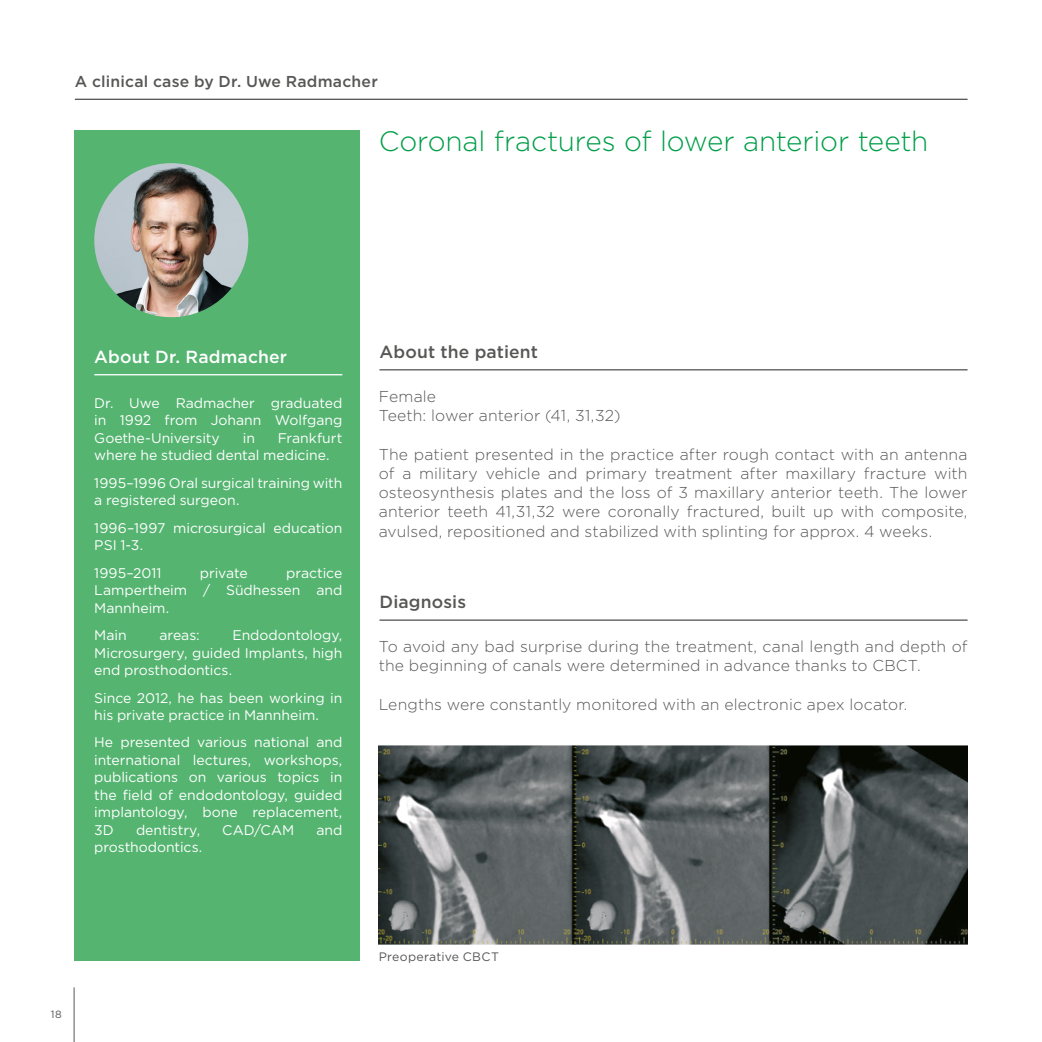
<style>
.page{position:relative;width:1042px;height:1042px;background:#fff}
.page>*{position:absolute;margin:0;border:0;box-sizing:border-box;transform-origin:0 0}
.DS_Fließtext{font:300 28px "Gotham";letter-spacing:-.005em;color:#009e48}
.DS_Headline_2{font:500 17.5px "Gotham";letter-spacing:.01em;color:#575756}
.DS_Headline_2-2{font:500 17.5px "Gotham";letter-spacing:.01em;color:#fff}
.DS_Fließtext-2{font:300 15.75px/19.2px "Gotham";letter-spacing:.01em;color:#575756;text-align:justify}
.DS_Bildunterschrift{font:300 15.75px "Gotham";letter-spacing:.005em;color:#575756}
.DS_Headline_2-3{font:500 15.75px "Gotham";letter-spacing:.015em;color:#575756}
.DS_Bildunterschrift-2{font:14px/17.5px "Gotham";letter-spacing:-.005em;color:#fff;text-align:justify}
.DS_Bildunterschrift-3{font:12.25px "Gotham";letter-spacing:.02em;color:#575756}
.t1{font:10.5px "Gotham";color:#575756}
</style>
<div class="page">
<div style="left:74px;top:130px;width:286px;height:831px;background:#54b470"></div>
<hr style="left:1041px;top:0;width:1px;height:1042px;background:#dbecdc">
<hr style="left:75px;top:99px;width:892px;height:1px;background:#575756">
<hr style="left:379px;top:369px;width:588px;height:1px;background:#575756">
<hr style="left:379px;top:619px;width:588px;height:2px;background:#575756">
<img style="left:94px;top:163px;width:154px;height:154px;border-radius:77px">
<img style="left:379px;top:745px;width:588px;height:199px">
<hr style="left:94px;top:374px;width:248px;height:1px;background:#fff">
<hr style="left:74px;top:987px;width:1px;height:55px;background:#575756">
<p class="DS_Headline_2-3" style="left:75px;top:72px;width:304px">A clinical case by Dr. Uwe Radmacher</p>
<p class="DS_Fließtext" style="left:379px;top:124px;width:551px">Coronal fractures of lower anterior teeth</p>
<p class="DS_Headline_2-2" style="left:94px;top:345px;width:194px">About Dr. Radmacher</p>
<p class="DS_Bildunterschrift-2" style="left:94px;top:394px;width:250px">Dr. Uwe Radmacher graduated in 1992 from Johann Wolfgang Goethe-University</p>
<p class="DS_Bildunterschrift-2" style="left:94px;top:429px;width:250px;text-indent:184px">Frankfurt where he studied dental medicine.</p>
<p class="DS_Bildunterschrift-2" style="left:94px;top:474px;width:250px">1995–1996 Oral surgical training with a registered surgeon.</p>
<p class="DS_Bildunterschrift-2" style="left:94px;top:519px;width:250px">1996–1997 microsurgical education<br>PSI 1-3.</p>
<p class="DS_Bildunterschrift-2" style="left:94px;top:564px;width:69px">1995–2011</p>
<p class="DS_Bildunterschrift-2" style="left:200px;top:564px;width:49px">private</p>
<p class="DS_Bildunterschrift-2" style="left:243px;top:429px;width:14px">in</p>
<p class="DS_Bildunterschrift-2" style="left:94px;top:564px;width:250px;text-indent:192px">practice Lampertheim / Südhessen and Mannheim.</p>
<p class="DS_Bildunterschrift-2" style="left:94px;top:626px;width:34px">Main</p>
<p class="DS_Bildunterschrift-2" style="left:159px;top:626px;width:42px">areas:</p>
<p class="DS_Bildunterschrift-2" style="left:94px;top:626px;width:250px;text-indent:138px">Endodontology, Microsurgery, guided Implants, high end prosthodontics.</p>
<p class="DS_Bildunterschrift-2" style="left:94px;top:688px;width:250px">Since 2012, he has been working in his private practice in Mannheim.</p>
<p class="DS_Bildunterschrift-2" style="left:94px;top:733px;width:250px">He presented various national and international lectures, workshops, publications on various topics in the field of endodontology, guided implantology, bone replacement, 3D</p>
<p class="DS_Bildunterschrift-2" style="left:136px;top:821px;width:66px">dentistry,</p>
<p class="DS_Bildunterschrift-2" style="left:222px;top:821px;width:73px">CAD/CAM</p>
<p class="DS_Bildunterschrift-2" style="left:316px;top:821px;width:28px">and</p>
<p class="DS_Bildunterschrift-2" style="left:94px;top:838px;width:109px">prosthodontics.</p>
<p class="DS_Headline_2" style="left:379px;top:340px;width:160px">About the patient</p>
<p class="DS_Bildunterschrift" style="left:379px;top:386px;width:59px">Female</p>
<p class="DS_Bildunterschrift" style="left:379px;top:405px;width:243px">Teeth: lower anterior (41, 31,32)</p>
<p class="DS_Fließtext-2" style="left:379px;top:444px;width:590px">The patient presented in the practice after rough contact with an antenna of a military vehicle and primary treatment after maxillary fracture with osteosynthesis plates and the loss of 3 maxillary anterior teeth. The lower anterior teeth 41,31,32 were coronally fractured, built up with composite, avulsed, repositioned and stabilized with splinting for approx. 4 weeks.</p>
<p class="DS_Headline_2" style="left:379px;top:591px;width:88px">Diagnosis</p>
<p class="DS_Fließtext-2" style="left:379px;top:636px;width:590px">To avoid any bad surprise during the treatment, canal length and depth of the beginning of canals were determined in advance thanks to CBCT.</p>
<p class="DS_Fließtext-2" style="left:379px;top:694px;width:530px">Lengths were constantly monitored with an electronic apex locator.</p>
<p class="t1" style="left:51px;top:1007px;width:12px">18</p>
<p class="DS_Bildunterschrift-3" style="left:379px;top:948px;width:122px">Preoperative CBCT</p>
</div>
